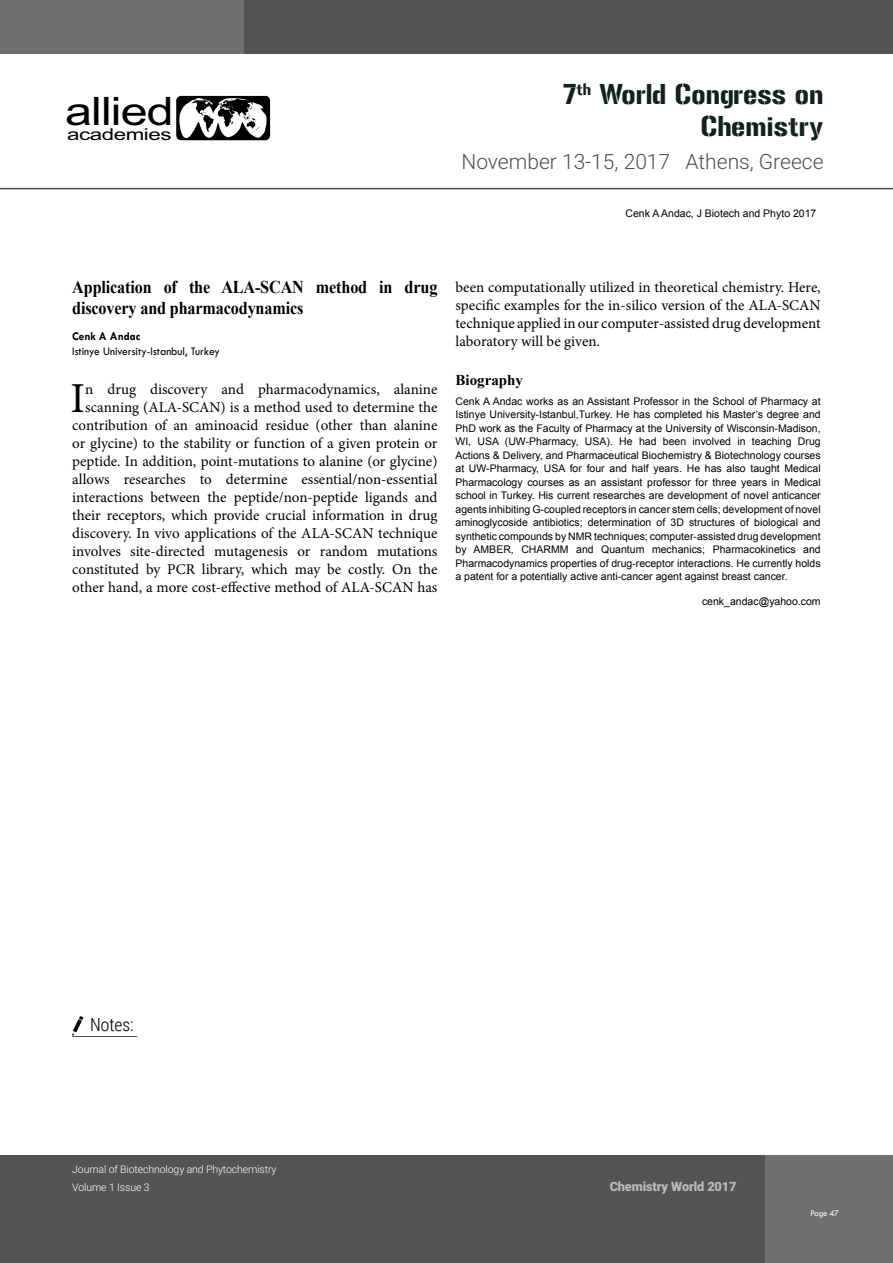
<style>
.page{position:relative;width:893px;height:1263px;background:#fff}
.page>*{position:absolute;margin:0;border:0;box-sizing:border-box;transform-origin:0 0}
.t1{font:42.75px "Minion Pro";color:#000}
.t2{font:39.15px "Arial";letter-spacing:-.02em;color:#000;scale:1.24 1}
.t3{font:28.5px/32.2px "Gunplay";color:#112219;text-align:right}
.t4{font:300 21px "Roboto";color:#4d4d4f}
.t5{font:700 18px/21px "Times New Roman";letter-spacing:-.01em;color:#000;scale:.9 1}
.t6{font:300 18px "Roboto Condensed";color:#000}
.t7{font:16.35px "Arial";letter-spacing:-.02em;color:#000;scale:1.36 1}
.t8{font:15px/18px "Minion Pro";color:#000;text-align:right}
.t9{font:700 15px "Times New Roman";color:#000}
.t10{font:900 12.75px "Roboto";letter-spacing:-.01em;color:#fff}
.t11{font:12px "Tw Cen";color:#000;scale:.95 1}
.t12{font:700 12px "Tw Cen";color:#000;scale:.95 1}
.t13{font:10.5px/13.5px "Arial";color:#000;text-align:justify}
.t14{font:300 10.5px/17.4px "Roboto";letter-spacing:-.01em;color:#fff}
.t15{font:9px "Tw Cen";letter-spacing:-.02em;color:#fff;scale:.95 1}
</style>
<div class="page">
<svg style="left:176px;top:96px;width:94px;height:44px"></svg>
<svg style="left:0;top:1155px;width:893px;height:108px;background:#58585a"></svg>
<svg style="left:0;top:0;width:893px;height:54px;background:#5b5b5d"></svg>
<hr style="left:0;top:188px;width:893px;height:1px;background:#4d4d4f">
<svg style="left:72px;top:1016px;width:65px;height:21px"></svg>
<h2 class="t2" style="left:65px;top:85px;width:89px">allied</h2>
<h3 class="t7" style="left:67px;top:123px;width:78px">academies</h3>
<h3 class="t3" style="left:563px;top:78px;width:262px">7<sup>th</sup> World Congress on<br>Chemistry</h3>
<h3 class="t4" style="left:461px;top:146px;width:364px">November 13-15, 2017 Athens, Greece</h3>
<p class="t13" style="left:625px;top:207px;width:192px">Cenk A Andac, J Biotech and Phyto 2017</p>
<h3 class="t5" style="left:72px;top:276px;width:407px">Application of the ALA-SCAN method in drug discovery and pharmacodynamics</h3>
<p class="t12" style="left:72px;top:329px;width:73px">Cenk A Andac</p>
<p class="t11" style="left:72px;top:344px;width:157px">Istinye University-Istanbul, Turkey</p>
<h1 class="t1" style="left:71px;top:370px;width:16px">I</h1>
<p class="t8" style="left:72px;top:380px;width:367px">n drug discovery and pharmacodynamics, alanine scanning (ALA-SCAN) is a method used to determine the contribution of an aminoacid residue (other than alanine or glycine) to the stability or function of a given protein or peptide. In addition, point-mutations to alanine (or glycine) allows researches to determine essential/non-essential interactions between the peptide/non-peptide ligands and their receptors, which provide crucial information in drug discovery. In vivo applications of the ALA-SCAN technique involves site-directed mutagenesis or random mutations constituted by PCR library, which may be costly. On the other hand, a more cost-effective method of ALA-SCAN has</p>
<h3 class="t8" style="left:455px;top:278px;width:367px;text-align:justify">been computationally utilized in theoretical chemistry. Here, specific examples for the in-silico version of the ALA-SCAN technique applied in our computer-assisted drug development laboratory will be given.</h3>
<h3 class="t9" style="left:455px;top:370px;width:69px">Biography</h3>
<p class="t13" style="left:455px;top:394px;width:367px">Cenk A Andac works as an Assistant Professor in the School of Pharmacy at Istinye University-Istanbul,Turkey. He has completed his Master’s degree and PhD work as the Faculty of Pharmacy at the University of Wisconsin-Madison, WI, USA (UW-Pharmacy, USA). He had been involved in teaching Drug Actions &amp; Delivery, and Pharmaceutical Biochemistry &amp; Biotechnology courses at UW-Pharmacy, USA for four and half years. He has also taught Medical Pharmacology courses as an assistant professor for three years in Medical school in Turkey. His current researches are development of novel anticancer agents inhibiting G-coupled receptors in cancer stem cells; development of novel aminoglycoside antibiotics; determination of 3D structures of biological and synthetic compounds by NMR techniques; computer-assisted drug development by AMBER, CHARMM and Quantum mechanics; Pharmacokinetics and Pharmacodynamics properties of drug-receptor interactions. He currently holds a patent for a potentially active anti-cancer agent against breast cancer.</p>
<p class="t13" style="left:702px;top:594px;width:120px">cenk_andac@yahoo.com</p>
<h3 class="t6" style="left:90px;top:1012px;width:45px">Notes:</h3>
<p class="t14" style="left:72px;top:1161px;width:206px">Journal of Biotechnology and Phytochemistry<br>Volume 1 Issue 3</p>
<p class="t10" style="left:610px;top:1177px;width:129px">Chemistry World 2017</p>
<p class="t15" style="left:810px;top:1207px;width:32px">Page 47</p>
</div>
